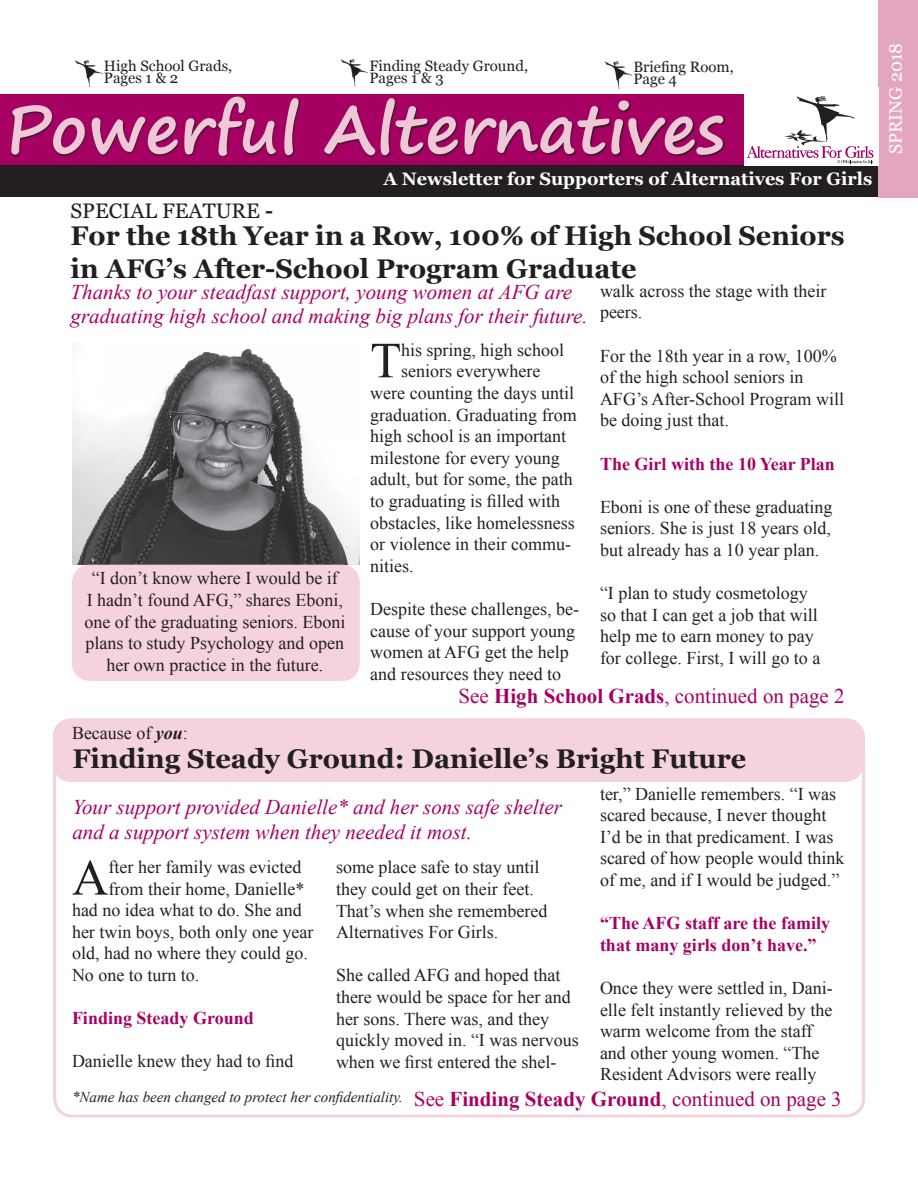
<style>
.page{position:relative;width:918px;height:1188px;background:#fff}
.page>*{position:absolute;margin:0;border:0;box-sizing:border-box;transform-origin:0 0}
.t1{font:700 66px "Segoe Print";color:#f0c7d6}
.t2{font:50.55px "Times New Roman";color:#231f20}
.t3{font:700 27px/32.4px "Georgia";color:#231f20}
.t4{font:italic 21px/24px "Times New Roman";color:#a70063}
.t5{font:21px "Times New Roman";color:#a70063}
.t6{font:21px "Georgia";color:#231f20}
.t7{font:18px/21.6px "Times New Roman";color:#231f20}
.t8{font:700 18px/21.6px "Times New Roman";color:#a70063}
.t9{font:700 18px "Georgia";color:#fff}
.t10{font:18px "Georgia";color:#fff}
.t11{font:15px "Georgia";color:#231f20}
.t12{font:italic 15px "Times New Roman";color:#231f20}
.s1{font-weight:700}
.s2{font-weight:700;font-style:italic}
</style>
<div class="page">
<div style="left:0;top:94px;width:744px;height:72px;background:#a70063"></div>
<div style="left:0;top:166px;width:878px;height:31px;background:#231f20"></div>
<svg style="left:11px;top:97px;width:715px;height:60px"></svg>
<div style="left:878px;top:0;width:40px;height:197px;background:#e4a6be"></div>
<img style="left:75px;top:60px;width:28px;height:27px">
<img style="left:340px;top:59px;width:28px;height:27px">
<img style="left:604px;top:61px;width:28px;height:28px">
<div style="left:53px;top:718px;width:810px;height:64px;background:#f4d2de;border-radius:18px"></div>
<img style="left:72px;top:348px;width:288px;height:217px">
<div style="left:72px;top:565px;width:288px;height:116px;background:#f4d2de;border-radius:18px"></div>
<svg style="left:747px;top:96px;width:126px;height:67px"></svg>
<p class="t11" style="left:104px;top:57px;width:130px">High School Grads,</p>
<p class="t11" style="left:104px;top:69px;width:76px">Pages 1 &amp; 2</p>
<p class="t11" style="left:369px;top:57px;width:160px">Finding Steady Ground,</p>
<p class="t11" style="left:369px;top:69px;width:76px">Pages 1 &amp; 3</p>
<p class="t11" style="left:633px;top:57px;width:102px">Briefing Room,</p>
<p class="t11" style="left:633px;top:69px;width:45px">Page 4</p>
<p class="t1" style="left:5px;top:69px;width:721px">Powerful Alternatives</p>
<p class="t6" style="left:70px;top:198px;width:204px">SPECIAL FEATURE <span class="s1">-</span></p>
<p class="t9" style="left:384px;top:167px;width:490px">A Newsletter for Supporters of Alternatives For Girls</p>
<p class="t3" style="left:70px;top:220px;width:776px">For the 18th Year in a Row, 100% of High School Seniors in AFG’s After-School Program Graduate</p>
<p class="t7" style="left:600px;top:280px;width:228px">walk across the stage with their peers.</p>
<p class="t7" style="left:600px;top:345px;width:246px">For the 18th year in a row, 100% of the high school seniors in<br>AFG’s After-School Program will be doing just that.</p>
<p class="t8" style="left:600px;top:452px;width:236px">The Girl with the 10 Year Plan</p>
<p class="t7" style="left:600px;top:496px;width:234px;text-align:justify">Eboni is one of these graduating seniors. She is just 18 years old, but already has a 10 year plan.</p>
<p class="t7" style="left:600px;top:582px;width:222px">“I plan to study cosmetology so that I can get a job that will help me to earn money to pay for college. First, I will go to a</p>
<p class="t4" style="left:70px;top:279px;width:519px">Thanks to your steadfast support, young women at AFG are graduating high school and making big plans for their future.</p>
<p class="t2" style="left:370px;top:326px;width:32px">T</p>
<p class="t7" style="left:401px;top:339px;width:165px">his spring, high school</p>
<p class="t7" style="left:401px;top:360px;width:141px">seniors everywhere</p>
<p class="t7" style="left:370px;top:382px;width:205px">were counting the days until</p>
<p class="t7" style="left:370px;top:403px;width:208px">graduation. Graduating from</p>
<p class="t7" style="left:370px;top:425px;width:198px">high school is an important</p>
<p class="t7" style="left:370px;top:447px;width:191px">milestone for every young</p>
<p class="t7" style="left:370px;top:468px;width:204px">adult, but for some, the path</p>
<p class="t7" style="left:370px;top:490px;width:192px">to graduating is filled with</p>
<p class="t7" style="left:370px;top:511px;width:206px">obstacles, like homelessness</p>
<p class="t7" style="left:370px;top:533px;width:202px">or violence in their commu-</p>
<p class="t7" style="left:370px;top:555px;width:45px">nities.</p>
<p class="t7" style="left:370px;top:598px;width:210px">Despite these challenges, be&shy;cause of your support young women at AFG get the help and resources they need to</p>
<p class="t7" style="left:84px;top:567px;width:262px;text-align:center">“I don’t know where I would be if<br>I hadn’t found AFG,” shares Eboni, one of the graduating seniors. Eboni plans to study Psychology and open her own practice in the future.</p>
<p class="t7" style="left:72px;top:722px;width:117px">Because of <span class="s2">you</span>:</p>
<p class="t5" style="left:459px;top:682px;width:388px">See <span class="s1">High School Grads</span>, continued on page 2</p>
<p class="t3" style="left:72px;top:743px;width:675px">Finding Steady Ground: Danielle’s Bright Future</p>
<p class="t7" style="left:600px;top:782px;width:246px">ter,” Danielle remembers. “I was scared because, I never thought<br>I’d be in that predicament. I was scared of how people would think of me, and if I would be judged.”</p>
<p class="t8" style="left:600px;top:912px;width:232px">“The AFG staff are the family that many girls don’t have.”</p>
<p class="t7" style="left:600px;top:977px;width:234px">Once they were settled in, Dani&shy;elle felt instantly relieved by the warm welcome from the staff and other young women. “The<br>Resident Advisors were really</p>
<p class="t4" style="left:72px;top:793px;width:491px;line-height:25.2px">Your support provided Danielle* and her sons safe shelter and a support system when they needed it most.</p>
<p class="t2" style="left:72px;top:844px;width:38px">A</p>
<p class="t7" style="left:109px;top:856px;width:194px">fter her family was evicted</p>
<p class="t7" style="left:336px;top:856px;width:213px">some place safe to stay until they could get on their feet.<br>That’s when she remembered<br>Alternatives For Girls.</p>
<p class="t7" style="left:336px;top:964px;width:244px">She called AFG and hoped that there would be space for her and her sons. There was, and they quickly moved in. “I was nervous when we first entered the shel-</p>
<p class="t5" style="left:414px;top:1085px;width:429px">See <span class="s1">Finding Steady Ground</span>, continued on page 3</p>
<p class="t7" style="left:109px;top:877px;width:197px">from their home, Danielle*</p>
<p class="t7" style="left:72px;top:899px;width:231px">had no idea what to do. She and</p>
<p class="t7" style="left:72px;top:921px;width:243px">her twin boys, both only one year</p>
<p class="t7" style="left:72px;top:942px;width:237px">old, had no where they could go.</p>
<p class="t7" style="left:72px;top:964px;width:129px">No one to turn to.</p>
<p class="t8" style="left:72px;top:1007px;width:183px">Finding Steady Ground</p>
<p class="t7" style="left:72px;top:1050px;width:223px">Danielle knew they had to find</p>
<p class="t12" style="left:72px;top:1087px;width:333px">*Name has been changed to protect her confidentiality.</p>
<p class="t10" style="left:885px;top:154px;width:113px;rotate:-90deg">SPRING 2018</p>
</div>
